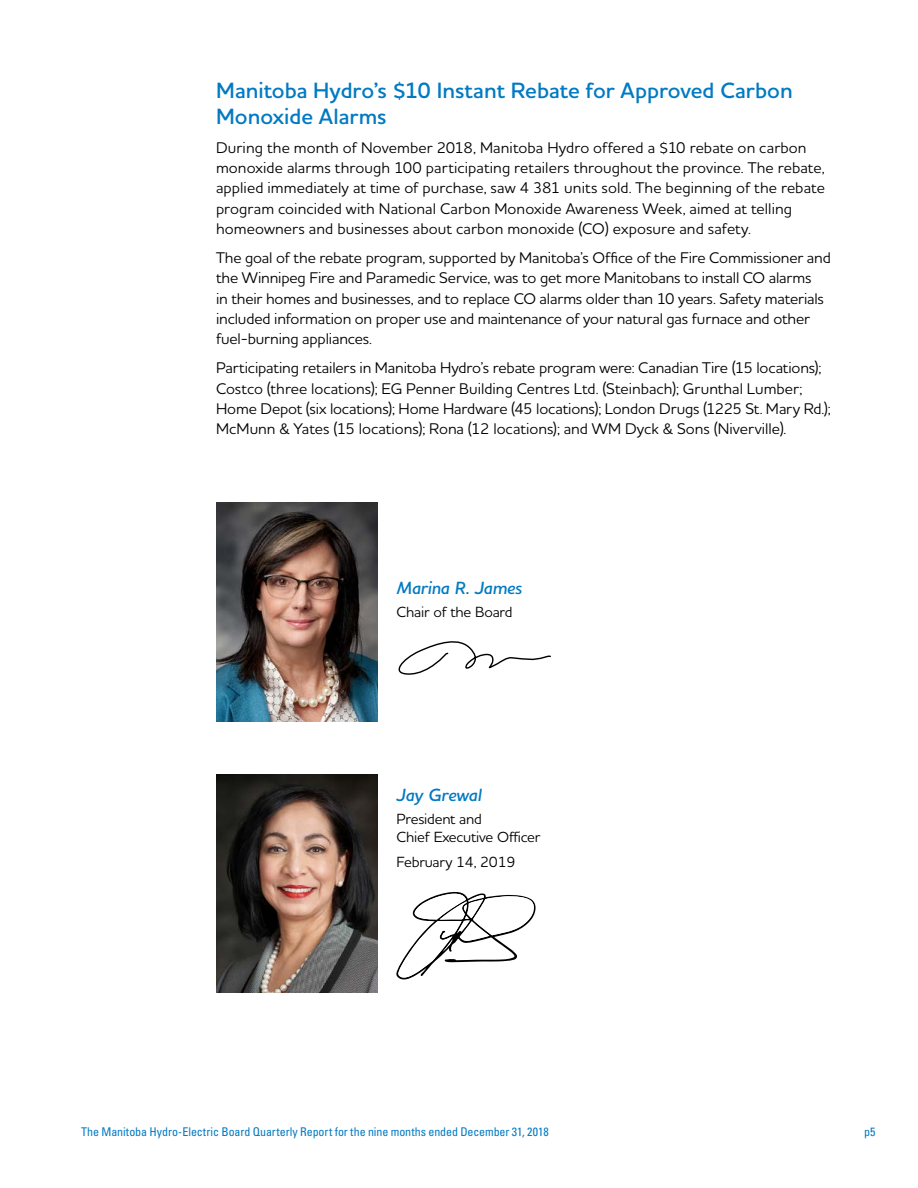
<style>
.page{position:relative;width:918px;height:1188px;background:#fff}
.page>*{position:absolute;margin:0;border:0;box-sizing:border-box;transform-origin:0 0}
.t1{font:600 22.5px/25.5px "MH Houschka Std";color:#007ac2}
.t2{font:italic 600 18px "MH Houschka Std";letter-spacing:-.015em;color:#007ac2}
.t3{font:15.75px/20.2px "MH Houschka Std";letter-spacing:-.005em;color:#000}
.t4{font:15px/18px "MH Houschka Std";letter-spacing:-.015em;color:#000}
.t5{font:condensed 12px "Univers LT Std";letter-spacing:-.005em;color:#007ac2}
</style>
<div class="page">
<img style="left:216px;top:774px;width:162px;height:219px">
<svg style="left:398px;top:641px;width:153px;height:34px"></svg>
<img style="left:216px;top:502px;width:162px;height:219px">
<svg style="left:396px;top:891px;width:140px;height:89px"></svg>
<h1 class="t1" style="left:216px;top:77px;width:578px">Manitoba Hydro’s $10 Instant Rebate for Approved Carbon<br>Monoxide Alarms</h1>
<p class="t3" style="left:216px;top:137px;width:610px">During the month of November 2018, Manitoba Hydro offered a $10 rebate on carbon monoxide alarms through 100 participating retailers throughout the province. The rebate, applied immediately at time of purchase, saw 4 381 units sold. The beginning of the rebate program coincided with National Carbon Monoxide Awareness Week, aimed at telling homeowners and businesses about carbon monoxide (CO) exposure and safety.</p>
<p class="t3" style="left:216px;top:247px;width:616px">The goal of the rebate program, supported by Manitoba’s Office of the Fire Commissioner and the Winnipeg Fire and Paramedic Service, was to get more Manitobans to install CO alarms<br>in their homes and businesses, and to replace CO alarms older than 10 years. Safety materials included information on proper use and maintenance of your natural gas furnace and other fuel-burning appliances.</p>
<p class="t3" style="left:216px;top:357px;width:616px">Participating retailers in Manitoba Hydro’s rebate program were: Canadian Tire (15 locations); Costco (three locations); EG Penner Building Centres Ltd. (Steinbach); Grunthal Lumber; Home Depot (six locations); Home Hardware (45 locations); London Drugs (1225 St. Mary Rd.); McMunn &amp; Yates (15 locations); Rona (12 locations); and WM Dyck &amp; Sons (Niverville).</p>
<p class="t2" style="left:397px;top:576px;width:127px">Marina R. James</p>
<p class="t4" style="left:397px;top:602px;width:117px">Chair of the Board</p>
<p class="t2" style="left:397px;top:783px;width:87px">Jay Grewal</p>
<p class="t4" style="left:397px;top:810px;width:145px">President and<br>Chief Executive Officer</p>
<p class="t4" style="left:397px;top:853px;width:120px">February 14, 2019</p>
<p class="t5" style="left:81px;top:1124px;width:469px">The Manitoba Hydro-Electric Board Quarterly Report for the nine months ended December 31, 2018</p>
<p class="t5" style="left:864px;top:1124px;width:13px">p5</p>
</div>
